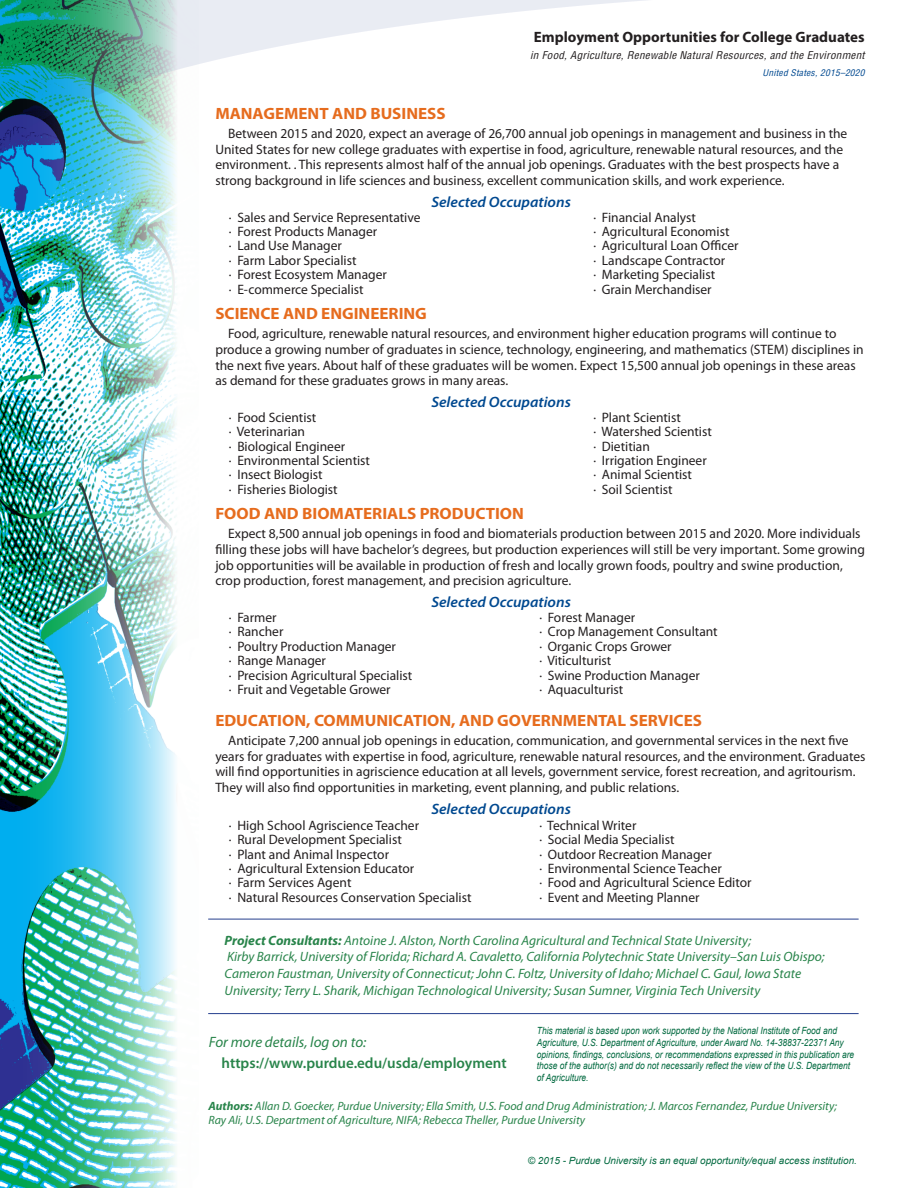
<style>
.page{position:relative;width:918px;height:1188px;background:#fff}
.page>*{position:absolute;margin:0;border:0;box-sizing:border-box;transform-origin:0 0}
.t1{font:700 16.35px "Myriad Pro";color:#e66c1e;scale:1.04 1}
.t2{font:italic 600 15px "Myriad Pro";color:#014990;scale:1.04 1}
.t3{font:700 15px "Myriad Pro";color:#231f20}
.t4{font:600 15px "Myriad Pro";color:#28844a}
.t5{font:italic 15px "Myriad Pro";color:#28844a}
.t6{font:13.65px/15.8px "Myriad Pro";color:#231f20}
.t7{font:italic 13.5px/16.8px "Myriad Pro";color:#28844a}
.t8{font:italic 12px/13.5px "Myriad Pro";color:#28844a}
.t9{font:italic condensed 10.5px "Helvetica";letter-spacing:.02em;color:#231f20;scale:1.06 1}
.t10{font:italic 9.9px/11.6px "Arial";color:#00693f;scale:.85 1}
.t11{font:italic 9.9px "Arial";color:#00693f}
.t12{font:italic condensed 9px "Helvetica";letter-spacing:.02em;color:#014990;scale:1.06 1}
.s1{font-weight:700}
</style>
<div class="page">
<img style="left:0;top:176px;width:175px;height:1012px">
<img style="left:0;top:0;width:646px;height:176px">
<hr style="left:208px;top:1013px;width:651px;height:1px;background:#253f8e">
<hr style="left:208px;top:919px;width:651px;height:1px;background:#253f8e">
<p class="t3" style="left:534px;top:27px;width:332px">Employment Opportunities for College Graduates</p>
<p class="t9" style="left:530px;top:48px;width:317px">in Food, Agriculture, Renewable Natural Resources, and the Environment</p>
<p class="t12" style="left:763px;top:67px;width:98px">United States, 2015–2020</p>
<p class="t1" style="left:215px;top:103px;width:223px">MANAGEMENT AND BUSINESS</p>
<p class="t6" style="left:215px;top:126px;width:634px;text-indent:13px">Between 2015 and 2020, expect an average of 26,700 annual job openings in management and business in the United States for new college graduates with expertise in food, agriculture, renewable natural resources, and the environment. . This represents almost half of the annual job openings. Graduates with the best prospects have a strong background in life sciences and business, excellent communication skills, and work experience.</p>
<p class="t2" style="left:431px;top:193px;width:136px">Selected Occupations</p>
<p class="t6" style="left:229px;top:209px;width:193px">· Sales and Service Representative</p>
<p class="t6" style="left:593px;top:209px;width:104px">· Financial Analyst</p>
<p class="t6" style="left:229px;top:224px;width:150px">· Forest Products Manager</p>
<p class="t6" style="left:593px;top:224px;width:138px">· Agricultural Economist</p>
<p class="t6" style="left:229px;top:238px;width:115px">· Land Use Manager</p>
<p class="t6" style="left:593px;top:238px;width:147px">· Agricultural Loan Officer</p>
<p class="t6" style="left:229px;top:253px;width:129px">· Farm Labor Specialist</p>
<p class="t6" style="left:593px;top:253px;width:133px">· Landscape Contractor</p>
<p class="t6" style="left:229px;top:267px;width:160px">· Forest Ecosystem Manager</p>
<p class="t6" style="left:593px;top:267px;width:123px">· Marketing Specialist</p>
<p class="t6" style="left:229px;top:282px;width:136px">· E-commerce Specialist</p>
<p class="t6" style="left:593px;top:282px;width:120px">· Grain Merchandiser</p>
<p class="t1" style="left:215px;top:303px;width:205px">SCIENCE AND ENGINEERING</p>
<p class="t6" style="left:215px;top:326px;width:650px;text-indent:13px">Food, agriculture, renewable natural resources, and environment higher education programs will continue to produce a growing number of graduates in science, technology, engineering, and mathematics (STEM) disciplines in the next five years. About half of these graduates will be women. Expect 15,500 annual job openings in these areas as demand for these graduates grows in many areas.</p>
<p class="t2" style="left:431px;top:393px;width:136px">Selected Occupations</p>
<p class="t6" style="left:229px;top:409px;width:89px">· Food Scientist</p>
<p class="t6" style="left:593px;top:409px;width:89px">· Plant Scientist</p>
<p class="t6" style="left:229px;top:424px;width:78px">· Veterinarian</p>
<p class="t6" style="left:593px;top:424px;width:120px">· Watershed Scientist</p>
<p class="t6" style="left:229px;top:438px;width:118px">· Biological Engineer</p>
<p class="t6" style="left:593px;top:438px;width:58px">· Dietitian</p>
<p class="t6" style="left:229px;top:453px;width:143px">· Environmental Scientist</p>
<p class="t6" style="left:593px;top:453px;width:115px">· Irrigation Engineer</p>
<p class="t6" style="left:229px;top:467px;width:95px">· Insect Biologist</p>
<p class="t6" style="left:593px;top:467px;width:100px">· Animal Scientist</p>
<p class="t6" style="left:229px;top:482px;width:110px">· Fisheries Biologist</p>
<p class="t6" style="left:593px;top:482px;width:81px">· Soil Scientist</p>
<p class="t1" style="left:215px;top:503px;width:298px">FOOD AND BIOMATERIALS PRODUCTION</p>
<p class="t6" style="left:215px;top:526px;width:651px;text-indent:13px">Expect 8,500 annual job openings in food and biomaterials production between 2015 and 2020. More individuals filling these jobs will have bachelor’s degrees, but production experiences will still be very important. Some growing job opportunities will be available in production of fresh and locally grown foods, poultry and swine production, crop production, forest management, and precision agriculture.</p>
<p class="t2" style="left:431px;top:593px;width:136px">Selected Occupations</p>
<p class="t6" style="left:229px;top:610px;width:49px">· Farmer</p>
<p class="t6" style="left:539px;top:610px;width:97px">· Forest Manager</p>
<p class="t6" style="left:229px;top:624px;width:56px">· Rancher</p>
<p class="t6" style="left:539px;top:624px;width:180px">· Crop Management Consultant</p>
<p class="t6" style="left:229px;top:639px;width:169px">· Poultry Production Manager</p>
<p class="t6" style="left:539px;top:639px;width:134px">· Organic Crops Grower</p>
<p class="t6" style="left:229px;top:653px;width:99px">· Range Manager</p>
<p class="t6" style="left:539px;top:653px;width:74px">· Viticulturist</p>
<p class="t6" style="left:229px;top:667px;width:185px">· Precision Agricultural Specialist</p>
<p class="t6" style="left:539px;top:667px;width:162px">· Swine Production Manager</p>
<p class="t6" style="left:229px;top:682px;width:163px">· Fruit and Vegetable Grower</p>
<p class="t6" style="left:539px;top:682px;width:86px">· Aquaculturist</p>
<p class="t1" style="left:215px;top:710px;width:469px">EDUCATION, COMMUNICATION, AND GOVERNMENTAL SERVICES</p>
<p class="t6" style="left:215px;top:733px;width:652px;text-indent:13px">Anticipate 7,200 annual job openings in education, communication, and governmental services in the next five years for graduates with expertise in food, agriculture, renewable natural resources, and the environment. Graduates will find opportunities in agriscience education at all levels, government service, forest recreation, and agritourism.<br>They will also find opportunities in marketing, event planning, and public relations.</p>
<p class="t2" style="left:431px;top:799px;width:136px">Selected Occupations</p>
<p class="t6" style="left:229px;top:818px;width:192px">· High School Agriscience Teacher</p>
<p class="t6" style="left:539px;top:818px;width:99px">· Technical Writer</p>
<p class="t6" style="left:229px;top:832px;width:174px">· Rural Development Specialist</p>
<p class="t6" style="left:539px;top:832px;width:137px">· Social Media Specialist</p>
<p class="t6" style="left:229px;top:846px;width:162px">· Plant and Animal Inspector</p>
<p class="t6" style="left:539px;top:846px;width:174px">· Outdoor Recreation Manager</p>
<p class="t6" style="left:229px;top:861px;width:187px">· Agricultural Extension Educator</p>
<p class="t6" style="left:539px;top:861px;width:184px">· Environmental Science Teacher</p>
<p class="t6" style="left:229px;top:875px;width:124px">· Farm Services Agent</p>
<p class="t6" style="left:539px;top:875px;width:214px">· Food and Agricultural Science Editor</p>
<p class="t6" style="left:229px;top:890px;width:244px">· Natural Resources Conservation Specialist</p>
<p class="t6" style="left:539px;top:890px;width:162px">· Event and Meeting Planner</p>
<p class="t7" style="left:225px;top:932px;width:602px"><span class="s1">Project Consultants:</span> Antoine J. Alston, North Carolina Agricultural and Technical State University;<br>Kirby Barrick, University of Florida; Richard A. Cavaletto, California Polytechnic State University–San Luis Obispo; Cameron Faustman, University of Connecticut; John C. Foltz, University of Idaho; Michael C. Gaul, Iowa State University; Terry L. Sharik, Michigan Technological University; Susan Sumner, Virginia Tech University</p>
<p class="t10" style="left:537px;top:1025px;width:375px">This material is based upon work supported by the National Institute of Food and Agriculture, U.S. Department of Agriculture, under Award No. 14-38837-22371 Any opinions, findings, conclusions, or recommendations expressed in this publication are those of the author(s) and do not necessarily reflect the view of the U.S. Department of Agriculture.</p>
<p class="t5" style="left:209px;top:1034px;width:159px">For more details, log on to:</p>
<p class="t4" style="left:222px;top:1053px;width:286px">https://www.purdue.edu/usda/employment</p>
<p class="t8" style="left:208px;top:1100px;width:630px"><span class="s1">Authors:</span> Allan D. Goecker, Purdue University; Ella Smith, U.S. Food and Drug Administration; J. Marcos Fernandez, Purdue University;<br>Ray Ali, U.S. Department of Agriculture, NIFA; Rebecca Theller, Purdue University</p>
<p class="t11" style="left:528px;top:1154px;width:330px">© 2015 - Purdue University is an equal opportunity/equal access institution.</p>
</div>
